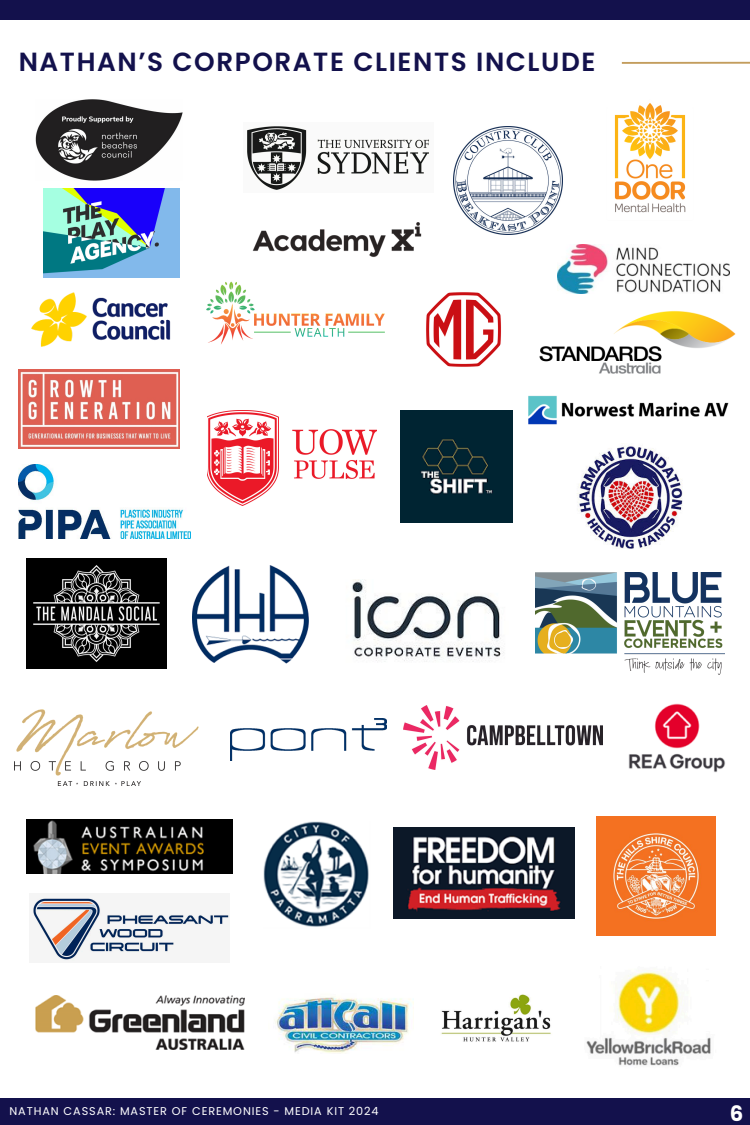
<style>
.page{position:relative;width:750px;height:1125px;background:#fff}
.page>*{position:absolute;margin:0;border:0;box-sizing:border-box;transform-origin:0 0}
.t1{font:600 26.25px "Poppins";letter-spacing:.06em;color:#13114c}
.t2{font:700 21.25px "Poppins";color:#fff}
.t3{font:11.25px "Poppins";letter-spacing:.08em;color:#fff}
</style>
<div class="page">
<div style="left:0;top:0;width:750px;height:20px;background:#13114c"></div>
<svg style="left:621px;top:61px;width:129px;height:3px"></svg>
<div style="left:0;top:1099px;width:750px;height:26px;background:#13114c"></div>
<img style="left:35px;top:99px;width:148px;height:81px">
<img style="left:247px;top:126px;width:182px;height:64px">
<img style="left:454px;top:126px;width:108px;height:109px">
<img style="left:614px;top:103px;width:72px;height:110px">
<img style="left:31px;top:274px;width:140px;height:73px">
<img style="left:206px;top:281px;width:179px;height:63px">
<img style="left:19px;top:370px;width:161px;height:78px">
<img style="left:207px;top:410px;width:170px;height:95px">
<img style="left:400px;top:410px;width:113px;height:113px">
<img style="left:230px;top:718px;width:156px;height:42px">
<img style="left:27px;top:559px;width:139px;height:109px">
<img style="left:352px;top:579px;width:152px;height:83px">
<img style="left:528px;top:395px;width:201px;height:30px">
<img style="left:15px;top:709px;width:184px;height:77px">
<img style="left:535px;top:572px;width:189px;height:102px">
<img style="left:403px;top:706px;width:200px;height:63px">
<img style="left:27px;top:820px;width:206px;height:53px">
<img style="left:264px;top:822px;width:105px;height:105px">
<img style="left:393px;top:828px;width:182px;height:91px">
<img style="left:35px;top:996px;width:209px;height:54px">
<img style="left:628px;top:703px;width:98px;height:70px">
<img style="left:426px;top:292px;width:75px;height:75px">
<img style="left:539px;top:311px;width:197px;height:63px">
<img style="left:596px;top:816px;width:119px;height:120px">
<img style="left:441px;top:994px;width:110px;height:48px">
<img style="left:193px;top:565px;width:115px;height:99px">
<img style="left:275px;top:997px;width:138px;height:56px">
<img style="left:586px;top:969px;width:125px;height:97px">
<img style="left:252px;top:222px;width:170px;height:35px">
<img style="left:577px;top:445px;width:106px;height:104px">
<img style="left:19px;top:464px;width:171px;height:74px">
<img style="left:44px;top:189px;width:136px;height:89px">
<img style="left:32px;top:898px;width:198px;height:63px">
<img style="left:558px;top:245px;width:171px;height:48px">
<h1 class="t1" style="left:19px;top:43px;width:578px">NATHAN’S CORPORATE CLIENTS INCLUDE</h1>
<p class="t3" style="left:10px;top:1104px;width:371px">NATHAN CASSAR: MASTER OF CEREMONIES - MEDIA KIT 2024</p>
<p class="t2" style="left:730px;top:1099px;width:15px">6</p>
</div>
